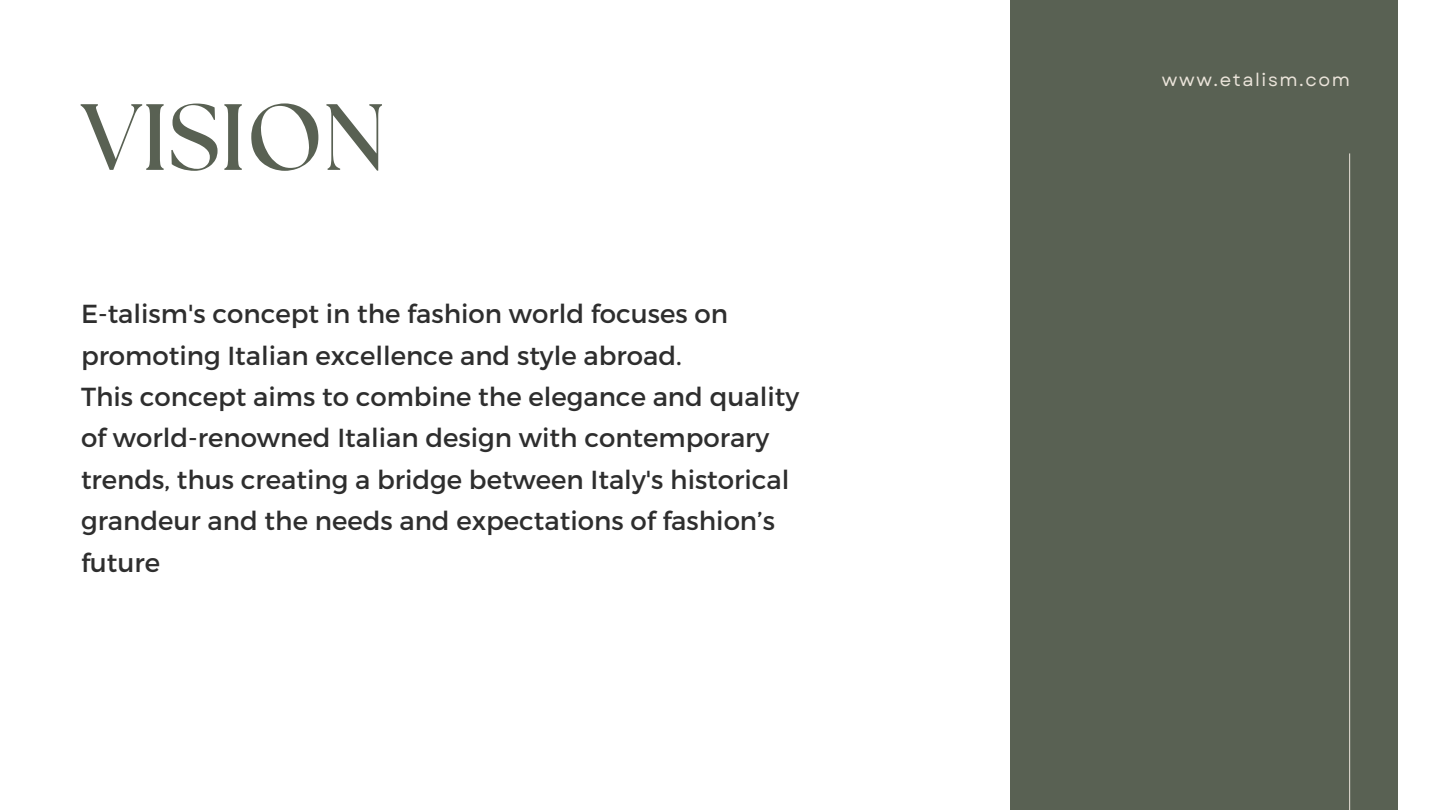
<style>
.page{position:relative;width:1440px;height:810px;background:#fff}
.page>*{position:absolute;margin:0;border:0;box-sizing:border-box;transform-origin:0 0}
.t1{font:700 93.8px "The Seasons";color:#596153}
.t2{font:26.1px/41.4px "Montserrat";color:#2e2e2e}
.t3{font:18px "Garet";letter-spacing:.09em;color:#ebe4da}
</style>
<div class="page">
<div style="left:1010px;top:0;width:387px;height:810px;background:#596153"></div>
<hr style="left:1349px;top:153px;width:1px;height:657px;background:#ebe4da">
<p class="t1" style="left:81px;top:95px;width:306px">VISION</p>
<p class="t2" style="left:81px;top:292px;width:648px">E-talism's concept in the fashion world focuses on promoting Italian excellence and style abroad.</p>
<p class="t2" style="left:81px;top:375px;width:720px">This concept aims to combine the elegance and quality of world-renowned Italian design with contemporary trends, thus creating a bridge between Italy's historical grandeur and the needs and expectations of fashion’s future</p>
<p class="t3" style="left:1162px;top:67px;width:190px">www.etalism.com</p>
</div>
